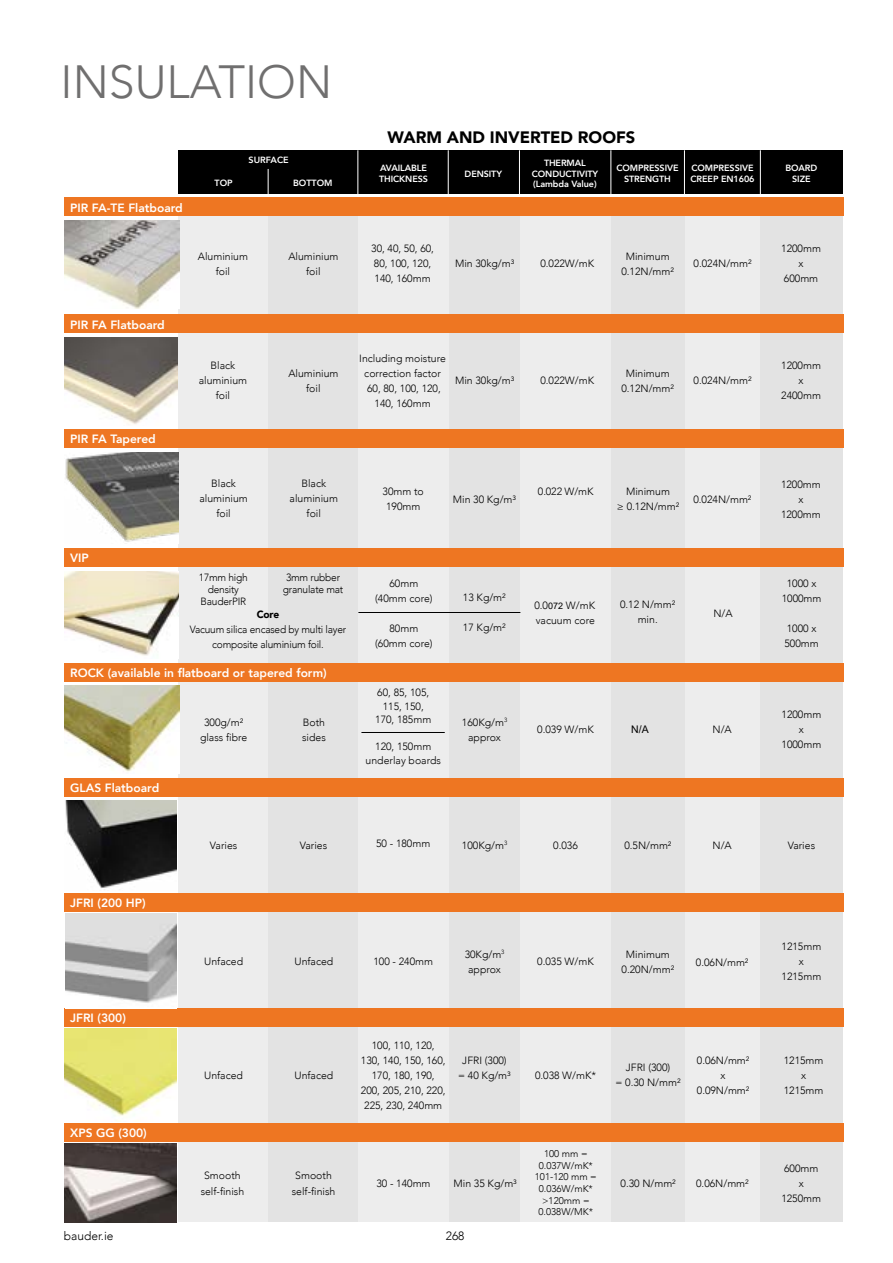
<style>
.page{position:relative;width:893px;height:1263px;background:#fff}
.page>*{position:absolute;margin:0;border:0;box-sizing:border-box;transform-origin:0 0}
.t1{font:300 46.5px "Avenir";color:#706f6f}
.t2{font:900 16.5px "Avenir";color:#000}
.t3{font:800 12px "Avenir";color:#fff}
.t4{font:300 12px "Avenir";color:#000}
.t5{font:300 10.5px/15px "Avenir";color:#000;text-align:center}
.t6{font:300 10.5px/12px "Avenir";letter-spacing:-.02em;color:#000;text-align:center}
.t7{font:900 10.5px "Avenir";color:#000}
.t8{font:10.5px "Arial";color:#000}
.t9{font:300 9.75px/11.7px "Avenir";color:#000;text-align:center}
.t10{font:800 9px/10.8px "Avenir";letter-spacing:-.01em;color:#fff;text-align:center}
.s1{font-family:"Arial";font-weight:400;font-size:9px}
</style>
<div class="page">
<div style="left:179px;top:151px;width:664px;height:43px;background:#000"></div>
<hr style="left:268px;top:169px;width:1px;height:72px;background:#fff">
<hr style="left:760px;top:150px;width:1px;height:72px;background:#fff">
<hr style="left:684px;top:150px;width:1px;height:72px;background:#fff">
<hr style="left:610px;top:150px;width:1px;height:72px;background:#fff">
<hr style="left:519px;top:150px;width:1px;height:72px;background:#fff">
<hr style="left:448px;top:150px;width:1px;height:72px;background:#fff">
<hr style="left:357px;top:150px;width:1px;height:72px;background:#fff">
<div style="left:611px;top:201px;width:74px;height:1021px;background:#e3e3e3"></div>
<div style="left:685px;top:201px;width:76px;height:1021px;background:#ededed"></div>
<div style="left:760px;top:201px;width:83px;height:1021px;background:#e3e3e3"></div>
<div style="left:178px;top:201px;width:90px;height:1021px;background:#ededed"></div>
<div style="left:268px;top:201px;width:90px;height:1021px;background:#e3e3e3"></div>
<div style="left:358px;top:201px;width:91px;height:1021px;background:#ededed"></div>
<div style="left:449px;top:201px;width:71px;height:1021px;background:#e3e3e3"></div>
<div style="left:520px;top:201px;width:91px;height:1021px;background:#ededed"></div>
<div style="left:65px;top:314px;width:779px;height:18px;background:#ee7622"></div>
<div style="left:65px;top:429px;width:779px;height:18px;background:#ee7622"></div>
<div style="left:65px;top:548px;width:779px;height:18px;background:#ee7622"></div>
<div style="left:65px;top:663px;width:779px;height:18px;background:#ee7622"></div>
<div style="left:65px;top:779px;width:779px;height:18px;background:#ee7622"></div>
<div style="left:65px;top:893px;width:779px;height:19px;background:#ee7622"></div>
<div style="left:65px;top:1008px;width:779px;height:19px;background:#ee7622"></div>
<div style="left:65px;top:1123px;width:779px;height:18px;background:#ee7622"></div>
<img style="left:65px;top:220px;width:114px;height:88px">
<img style="left:65px;top:337px;width:112px;height:88px">
<img style="left:65px;top:452px;width:114px;height:92px">
<img style="left:65px;top:571px;width:114px;height:87px">
<img style="left:65px;top:686px;width:114px;height:88px">
<div style="left:65px;top:197px;width:779px;height:18px;background:#ee7622"></div>
<hr style="left:358px;top:612px;width:162px;height:1px;background:#000">
<hr style="left:361px;top:732px;width:84px;height:1px;background:#000">
<img style="left:65px;top:913px;width:112px;height:90px">
<img style="left:65px;top:1143px;width:112px;height:79px">
<img style="left:65px;top:1029px;width:112px;height:93px">
<img style="left:65px;top:800px;width:112px;height:88px">
<h1 class="t1" style="left:61px;top:54px;width:273px">INSULATION</h1>
<p class="t3" style="left:70px;top:198px;width:114px">PIR FA-TE Flatboard</p>
<p class="t10" style="left:214px;top:178px;width:20px">TOP</p>
<p class="t10" style="left:248px;top:154px;width:42px">SURFACE</p>
<p class="t10" style="left:293px;top:178px;width:41px">BOTTOM</p>
<p class="t5" style="left:198px;top:248px;width:52px">Aluminium foil</p>
<p class="t5" style="left:288px;top:248px;width:52px">Aluminium foil</p>
<p class="t3" style="left:70px;top:315px;width:96px">PIR FA Flatboard</p>
<p class="t3" style="left:70px;top:429px;width:87px">PIR FA Tapered</p>
<p class="t5" style="left:199px;top:358px;width:50px">Black aluminium foil</p>
<p class="t5" style="left:288px;top:365px;width:52px">Aluminium foil</p>
<h2 class="t2" style="left:387px;top:123px;width:249px">WARM AND INVERTED ROOFS</h2>
<p class="t10" style="left:616px;top:163px;width:64px">COMPRESSIVE<br>STRENGTH</p>
<p class="t10" style="left:691px;top:162px;width:65px;text-align:left">COMPRESSIVE<br>CREEP EN1606</p>
<p class="t10" style="left:785px;top:163px;width:33px">BOARD<br>SIZE</p>
<p class="t10" style="left:379px;top:162px;width:50px;text-align:left">AVAILABLE<br>THICKNESS</p>
<p class="t10" style="left:465px;top:168px;width:39px">DENSITY</p>
<p class="t10" style="left:532px;top:157px;width:68px">THERMAL<br>CONDUCTIVITY (Lambda Value)</p>
<p class="t5" style="left:371px;top:241px;width:64px;text-align:left">30, 40, 50, 60,<br>80, 100, 120,<br>140, 160mm</p>
<p class="t5" style="left:455px;top:256px;width:61px">Min 30kg/m³</p>
<p class="t5" style="left:540px;top:256px;width:55px">0.022W/mK</p>
<p class="t5" style="left:621px;top:248px;width:54px">Minimum<br>0.12N/mm²</p>
<p class="t5" style="left:694px;top:256px;width:60px">0.024N/mm²</p>
<p class="t5" style="left:359px;top:350px;width:88px">Including moisture correction factor<br>60, 80, 100, 120,<br>140, 160mm</p>
<p class="t5" style="left:455px;top:373px;width:61px">Min 30kg/m³</p>
<p class="t5" style="left:540px;top:373px;width:55px">0.022W/mK</p>
<p class="t5" style="left:621px;top:365px;width:54px">Minimum<br>0.12N/mm²</p>
<p class="t5" style="left:694px;top:373px;width:60px">0.024N/mm²</p>
<p class="t5" style="left:781px;top:241px;width:41px">1200mm x<br>600mm</p>
<p class="t5" style="left:781px;top:358px;width:41px">1200mm x<br>2400mm</p>
<p class="t3" style="left:70px;top:548px;width:20px">VIP</p>
<p class="t5" style="left:199px;top:475px;width:50px">Black aluminium foil</p>
<p class="t5" style="left:290px;top:475px;width:50px">Black aluminium foil</p>
<p class="t5" style="left:383px;top:484px;width:43px">30mm to<br>190mm</p>
<p class="t5" style="left:453px;top:492px;width:65px">Min 30 Kg/m³</p>
<p class="t6" style="left:199px;top:571px;width:50px">17mm high density<br>BauderPIR</p>
<p class="t6" style="left:283px;top:571px;width:62px">3mm rubber granulate mat</p>
<p class="t7" style="left:257px;top:606px;width:24px">Core</p>
<p class="t6" style="left:190px;top:622px;width:158px;line-height:15px">Vacuum silica encased by multi layer composite aluminium foil.</p>
<p class="t5" style="left:375px;top:576px;width:59px">60mm (40mm core)</p>
<p class="t5" style="left:375px;top:621px;width:59px">80mm (60mm core)</p>
<p class="t5" style="left:463px;top:590px;width:44px">13 Kg/m²</p>
<p class="t5" style="left:463px;top:620px;width:44px">17 Kg/m²</p>
<p class="t3" style="left:70px;top:663px;width:258px">ROCK (available in flatboard or tapered form)</p>
<p class="t3" style="left:70px;top:779px;width:91px">GLAS Flatboard</p>
<p class="t5" style="left:200px;top:714px;width:49px">300g/m² glass fibre</p>
<p class="t5" style="left:302px;top:714px;width:25px;text-align:left">Both sides</p>
<p class="t5" style="left:375px;top:686px;width:58px;line-height:13.5px">60, 85, 105,<br>115, 150,<br>170, 185mm</p>
<p class="t5" style="left:366px;top:740px;width:77px;line-height:13.5px">120, 150mm underlay boards</p>
<p class="t5" style="left:462px;top:714px;width:47px">160Kg/m<sup>3 </sup>approx</p>
<p class="t5" style="left:538px;top:484px;width:57px">0.022 W/mK</p>
<p class="t5" style="left:534px;top:598px;width:62px;text-align:left">0.0<span class="s1">072</span> W/mK vacuum core</p>
<p class="t5" style="left:537px;top:722px;width:58px">0.039 W/mK</p>
<p class="t5" style="left:210px;top:838px;width:29px">Varies</p>
<p class="t5" style="left:300px;top:838px;width:29px">Varies</p>
<p class="t5" style="left:376px;top:836px;width:56px">50 - 180mm</p>
<p class="t5" style="left:462px;top:838px;width:47px">100Kg/m<sup>3</sup></p>
<p class="t5" style="left:553px;top:838px;width:26px">0.036</p>
<p class="t3" style="left:70px;top:894px;width:77px">JFRI (200 HP)</p>
<p class="t3" style="left:70px;top:1008px;width:57px">JFRI (300)</p>
<p class="t3" style="left:70px;top:1123px;width:78px">XPS GG (300)</p>
<p class="t5" style="left:204px;top:954px;width:40px">Unfaced</p>
<p class="t5" style="left:294px;top:954px;width:40px">Unfaced</p>
<p class="t5" style="left:204px;top:1068px;width:40px">Unfaced</p>
<p class="t5" style="left:294px;top:1068px;width:40px">Unfaced</p>
<p class="t5" style="left:373px;top:954px;width:61px">100 - 240mm</p>
<p class="t5" style="left:465px;top:947px;width:41px">30Kg/m<sup>3 </sup>approx</p>
<p class="t5" style="left:361px;top:1038px;width:86px">100, 110, 120,<br>130, 140, 150, 160,<br>170, 180, 190,<br>200, 205, 210, 220,<br>225, 230, 240mm</p>
<p class="t5" style="left:458px;top:1053px;width:54px">JFRI (300) = 40 Kg/m³</p>
<p class="t5" style="left:201px;top:1168px;width:45px">Smooth self-finish</p>
<p class="t5" style="left:292px;top:1168px;width:45px">Smooth self-finish</p>
<p class="t5" style="left:376px;top:1176px;width:56px">30 - 140mm</p>
<p class="t5" style="left:454px;top:1176px;width:65px">Min 35 Kg/m³</p>
<p class="t4" style="left:64px;top:1229px;width:51px">bauder.ie</p>
<p class="t4" style="left:446px;top:1229px;width:20px">268</p>
<p class="t5" style="left:537px;top:954px;width:58px">0.035 W/mK</p>
<p class="t5" style="left:535px;top:1068px;width:63px">0.038 W/mK*</p>
<p class="t9" style="left:535px;top:1148px;width:63px">100 mm =<br>0.037W/mK*<br>101-120 mm =<br>0.036W/mK* &gt;120mm =<br>0.038W/MK*</p>
<p class="t5" style="left:617px;top:484px;width:64px">Minimum<br>≥ 0.12N/mm²</p>
<p class="t5" style="left:693px;top:492px;width:60px">0.024N/mm²</p>
<p class="t5" style="left:620px;top:597px;width:57px">0.12 N/mm² min.</p>
<p class="t5" style="left:713px;top:606px;width:21px">N/A</p>
<p class="t8" style="left:631px;top:722px;width:19px">N/A</p>
<p class="t5" style="left:713px;top:722px;width:21px">N/A</p>
<p class="t5" style="left:624px;top:838px;width:49px">0.5N/mm²</p>
<p class="t5" style="left:713px;top:838px;width:21px">N/A</p>
<p class="t5" style="left:622px;top:947px;width:54px">Minimum<br>0.20N/mm²</p>
<p class="t5" style="left:696px;top:954px;width:54px">0.06N/mm²</p>
<p class="t5" style="left:615px;top:1060px;width:67px">JFRI (300)<br>= 0.30 N/mm²</p>
<p class="t5" style="left:697px;top:1053px;width:54px">0.06N/mm² x<br>0.09N/mm²</p>
<p class="t5" style="left:620px;top:1176px;width:57px">0.30 N/mm²</p>
<p class="t5" style="left:696px;top:1176px;width:54px">0.06N/mm²</p>
<p class="t5" style="left:781px;top:477px;width:41px">1200mm x<br>1200mm</p>
<p class="t5" style="left:782px;top:576px;width:41px">1000 x<br>1000mm</p>
<p class="t5" style="left:784px;top:621px;width:36px;text-align:left">1000 x<br>500mm</p>
<p class="t5" style="left:782px;top:707px;width:41px">1200mm x<br>1000mm</p>
<p class="t5" style="left:788px;top:838px;width:29px">Varies</p>
<p class="t5" style="left:782px;top:939px;width:41px">1215mm x<br>1215mm</p>
<p class="t5" style="left:784px;top:1053px;width:41px">1215mm x<br>1215mm</p>
<p class="t5" style="left:781px;top:1161px;width:41px">600mm x<br>1250mm</p>
</div>
